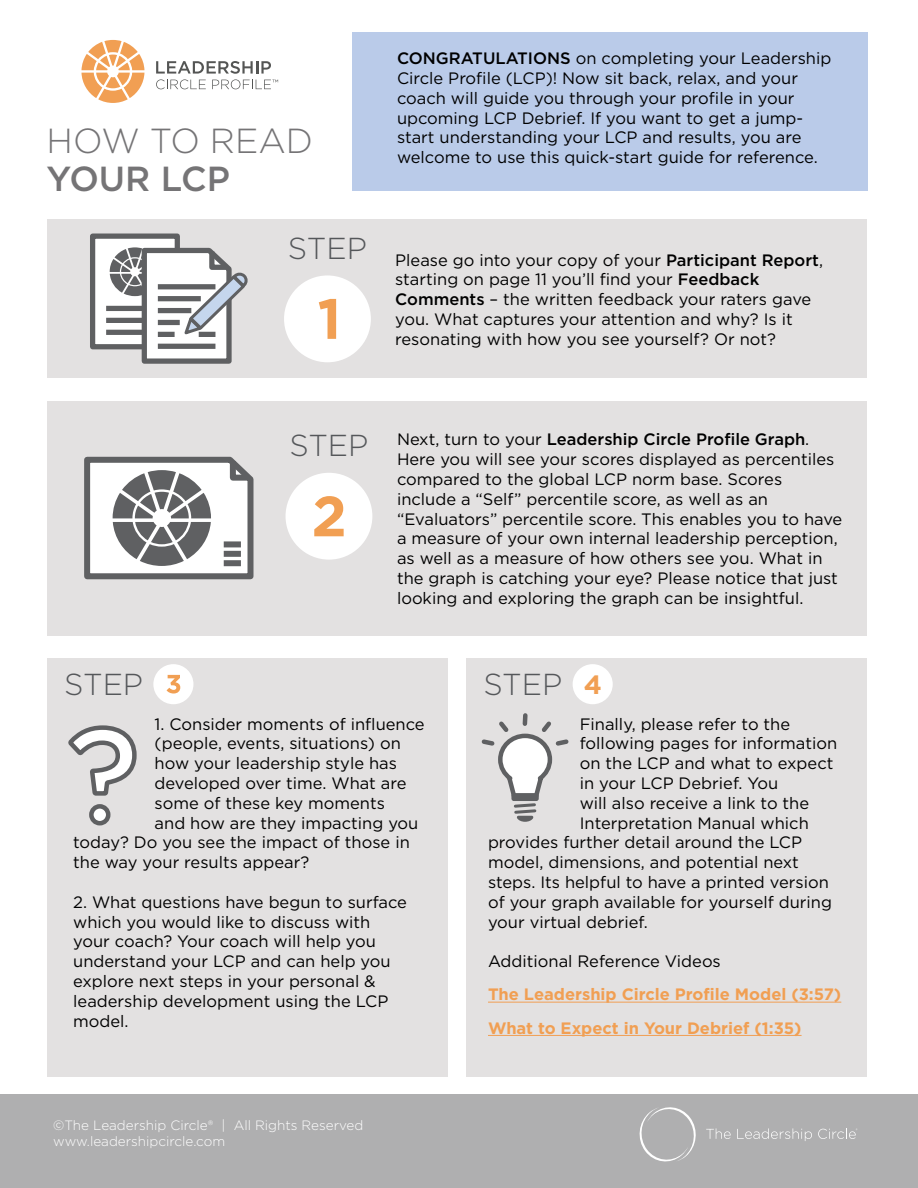
<style>
.page{position:relative;width:918px;height:1188px;background:#fff}
.page>*{position:absolute;margin:0;border:0;box-sizing:border-box;transform-origin:0 0}
.t1{font:300 34.8px "Gotham";color:#757476}
.t2{font:500 34.8px "Gotham";color:#757476}
.t3{font:300 30.3px "Gotham";color:#55575a}
.t4{font:16.5px/19.8px "Gotham";color:#000}
.t5{font:700 16.5px/33.3px "Gotham";color:#f19f53}
.t6{font:300 13.5px/16.2px "Gotham";color:#fff}
.s1{font-weight:500}
.s2{font-weight:700;font-size:26.4px;color:#f19f53}
</style>
<div class="page">
<div style="left:0;top:1095px;width:918px;height:93px;background:#afafb0"></div>
<svg style="left:706px;top:1128px;width:25px;height:11px"></svg>
<svg style="left:737px;top:1128px;width:75px;height:13px"></svg>
<svg style="left:639px;top:1107px;width:57px;height:55px"></svg>
<svg style="left:818px;top:1128px;width:39px;height:11px"></svg>
<div style="left:47px;top:219px;width:820px;height:159px;background:#e3e1e1"></div>
<div style="left:352px;top:32px;width:515px;height:159px;background:#bacbe9"></div>
<div style="left:47px;top:401px;width:820px;height:234px;background:#e3e1e1"></div>
<div style="left:466px;top:658px;width:401px;height:419px;background:#e3e1e1"></div>
<div style="left:47px;top:658px;width:401px;height:419px;background:#e3e1e1"></div>
<div style="left:153px;top:664px;width:40px;height:40px;background:#fff;border-radius:50%"></div>
<svg style="left:167px;top:675px;width:13px;height:19px"></svg>
<hr style="left:488px;top:1002px;width:353px;height:1px;background:#f19f53">
<hr style="left:488px;top:1035px;width:314px;height:1px;background:#f19f53">
<div style="left:284px;top:275px;width:87px;height:87px;background:#fff;border-radius:50%"></div>
<svg style="left:319px;top:299px;width:17px;height:40px"></svg>
<div style="left:286px;top:473px;width:86px;height:87px;background:#fff;border-radius:50%"></div>
<svg style="left:314px;top:496px;width:30px;height:40px"></svg>
<div style="left:90px;top:234px;width:90px;height:115px;background:#fff;border:5px solid #5f6062"></div>
<div style="left:106px;top:306px;width:58px;height:5px;background:#5f6062"></div>
<div style="left:106px;top:318px;width:58px;height:5px;background:#5f6062"></div>
<div style="left:106px;top:330px;width:58px;height:5px;background:#5f6062"></div>
<svg style="left:110px;top:245px;width:138px;height:119px"></svg>
<svg style="left:84px;top:456px;width:170px;height:124px;background:#b6b7b8"></svg>
<div style="left:224px;top:541px;width:17px;height:6px;background:#5f6062"></div>
<div style="left:224px;top:551px;width:17px;height:6px;background:#5f6062"></div>
<div style="left:224px;top:560px;width:17px;height:6px;background:#5f6062"></div>
<div style="left:523px;top:715px;width:5px;height:9px;background:#5f6062"></div>
<svg style="left:481px;top:717px;width:88px;height:105px"></svg>
<svg style="left:68px;top:725px;width:69px;height:101px"></svg>
<svg style="left:91px;top:806px;width:17px;height:17px"></svg>
<div style="left:89px;top:804px;width:21px;height:21px;border:4px solid #5f6062;border-radius:50%"></div>
<div style="left:573px;top:664px;width:40px;height:40px;background:#fff;border-radius:50%"></div>
<svg style="left:81px;top:40px;width:63px;height:63px"></svg>
<svg style="left:156px;top:61px;width:122px;height:28px"></svg>
<h1 class="t1" style="left:47px;top:119px;width:268px">HOW TO READ</h1>
<h1 class="t2" style="left:47px;top:156px;width:185px">YOUR LCP</h1>
<h2 class="t3" style="left:288px;top:229px;width:81px">STEP</h2>
<p class="t4" style="left:397px;top:48px;width:436px"><span class="s1">CONGRATULATIONS</span> on completing your Leadership Circle Profile (LCP)! Now sit back, relax, and your coach will guide you through your profile in your upcoming LCP Debrief. If you want to get a jump&shy;start understanding your LCP and results, you are welcome to use this quick-start guide for reference.</p>
<p class="t4" style="left:395px;top:250px;width:429px">Please go into your copy of your <span class="s1">Participant Report</span>, starting on page 11 you’ll find your <span class="s1">Feedback Comments</span> – the written feedback your raters gave you. What captures your attention and why? Is it resonating with how you see yourself? Or not?</p>
<h2 class="t3" style="left:289px;top:427px;width:81px">STEP</h2>
<p class="t4" style="left:397px;top:429px;width:447px">Next, turn to your <span class="s1">Leadership Circle Profile Graph</span>.<br>Here you will see your scores displayed as percentiles compared to the global LCP norm base. Scores include a “Self” percentile score, as well as an “Evaluators” percentile score. This enables you to have a measure of your own internal leadership perception, as well as a measure of how others see you. What in the graph is catching your eye? Please notice that just looking and exploring the graph can be insightful.</p>
<h2 class="t3" style="left:64px;top:665px;width:81px">STEP</h2>
<h2 class="t3" style="left:483px;top:665px;width:120px">STEP <span class="s2">4</span></h2>
<p class="t4" style="left:155px;top:714px;width:272px">1. Consider moments of influence</p>
<p class="t4" style="left:155px;top:733px;width:248px">(people, events, situations) on</p>
<p class="t4" style="left:155px;top:753px;width:244px">how your leadership style has</p>
<p class="t4" style="left:155px;top:773px;width:253px">developed over time. What are</p>
<p class="t4" style="left:155px;top:793px;width:232px">some of these key moments</p>
<p class="t4" style="left:155px;top:813px;width:265px">and how are they impacting you</p>
<p class="t4" style="left:73px;top:832px;width:338px">today? Do you see the impact of those in</p>
<p class="t4" style="left:73px;top:852px;width:238px">the way your results appear?</p>
<p class="t4" style="left:73px;top:892px;width:335px">2. What questions have begun to surface which you would like to discuss with your coach? Your coach will help you understand your LCP and can help you explore next steps in your personal &amp; leadership development using the LCP model.</p>
<p class="t6" style="left:53px;top:1117px;width:312px">©The Leadership Circle® | All Rights Reserved www.leadershipcircle.com</p>
<p class="t4" style="left:580px;top:714px;width:212px">Finally, please refer to the</p>
<p class="t4" style="left:580px;top:733px;width:259px">following pages for information</p>
<p class="t4" style="left:580px;top:753px;width:255px">on the LCP and what to expect</p>
<p class="t4" style="left:580px;top:773px;width:200px">in your LCP Debrief. You</p>
<p class="t4" style="left:580px;top:793px;width:231px">will also receive a link to the</p>
<p class="t4" style="left:580px;top:813px;width:231px">Interpretation Manual which</p>
<p class="t4" style="left:488px;top:832px;width:316px">provides further detail around the LCP</p>
<p class="t4" style="left:488px;top:852px;width:312px">model, dimensions, and potential next</p>
<p class="t4" style="left:488px;top:872px;width:342px">steps. Its helpful to have a printed version</p>
<p class="t4" style="left:488px;top:892px;width:346px">of your graph available for yourself during</p>
<p class="t4" style="left:488px;top:912px;width:161px">your virtual debrief.</p>
<p class="t4" style="left:488px;top:951px;width:234px">Additional Reference Videos</p>
<p class="t5" style="left:488px;top:978px;width:355px">The Leadership Circle Profile Model (3:57)<br>What to Expect in Your Debrief (1:35)</p>
</div>
